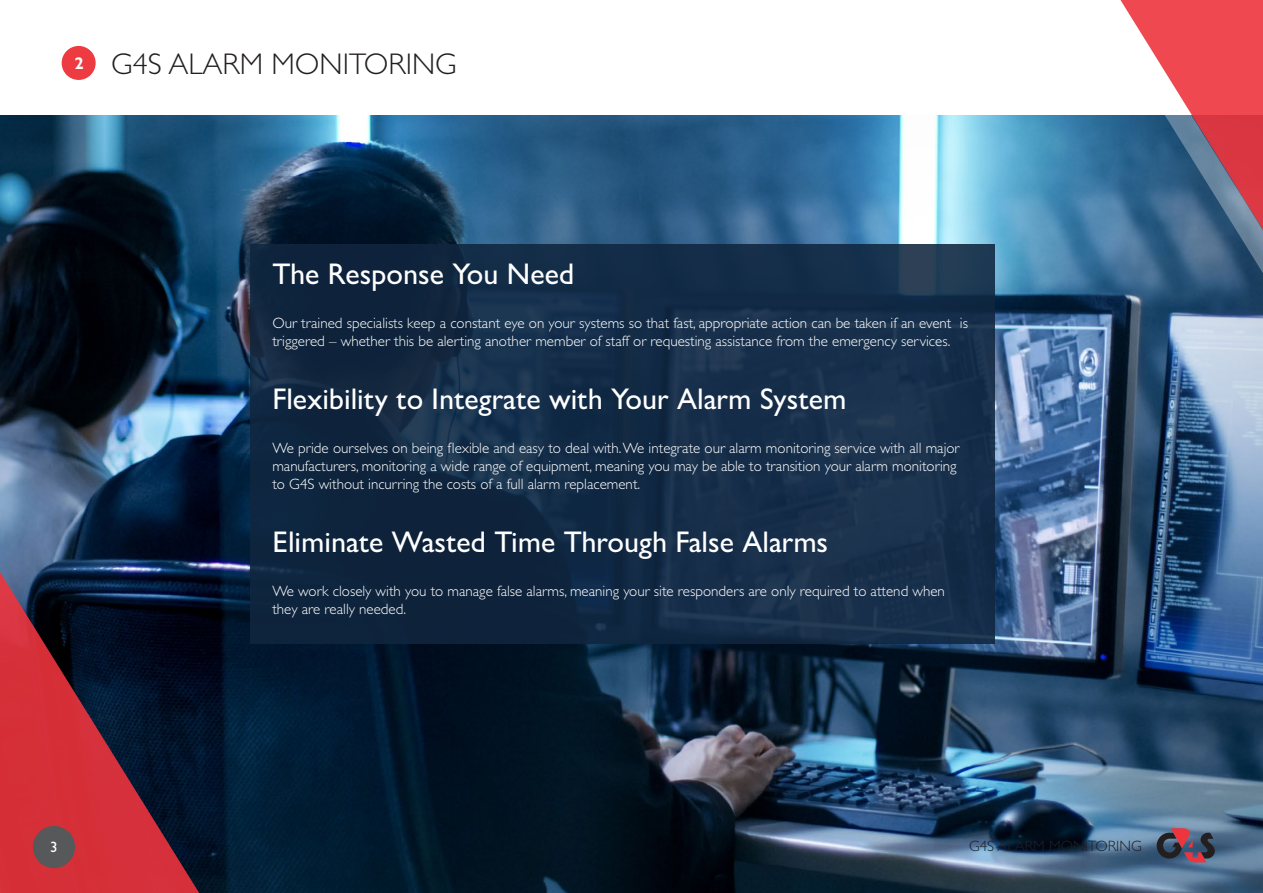
<style>
.page{position:relative;width:1263px;height:893px;background:#fff}
.page>*{position:absolute;margin:0;border:0;box-sizing:border-box;transform-origin:0 0}
.Body_Text_Heading{font:500 30px "Gill Sans Nova";color:#fff}
.t1{font:300 30px "Gill Sans Std";color:#231f20}
.t2{font:700 16.95px "Gill Sans Std";color:#fff}
.t3{font:300 15px/18px "Gill Sans Std";color:#fff}
.t4{font:300 15px "Gill Sans Std";color:#231f20}
.red_bullet{font:15px "Gill Sans Std";color:#fff}
</style>
<div class="page">
<img style="left:0;top:116px;width:1263px;height:777px">
<svg style="left:251px;top:245px;width:744px;height:399px;fill:#132b47"></svg>
<svg style="left:959px;top:0;width:304px;height:302px"></svg>
<svg style="left:0;top:476px;width:226px;height:417px"></svg>
<svg style="left:1157px;top:828px;width:58px;height:34px"></svg>
<div style="left:33px;top:826px;width:42px;height:42px;background:#57585a;border-radius:50%"></div>
<div style="left:62px;top:46px;width:34px;height:34px;background:#ee3a41;border-radius:50%"></div>
<p class="t2" style="left:74px;top:53px;width:11px">2</p>
<p class="t1" style="left:111px;top:48px;width:347px">G4S ALARM MONITORING</p>
<p class="Body_Text_Heading" style="left:272px;top:255px;width:304px">The Response You Need</p>
<p class="t3" style="left:272px;top:314px;width:697px">Our trained specialists keep a constant eye on your systems so that fast, appropriate action can be taken if an event is triggered – whether this be alerting another member of staff or requesting assistance from the emergency services.</p>
<p class="Body_Text_Heading" style="left:272px;top:380px;width:575px">Flexibility to Integrate with Your Alarm System</p>
<p class="t3" style="left:272px;top:439px;width:689px">We pride ourselves on being flexible and easy to deal with. We integrate our alarm monitoring service with all major manufacturers, monitoring a wide range of equipment, meaning you may be able to transition your alarm monitoring to G4S without incurring the costs of a full alarm replacement.</p>
<p class="Body_Text_Heading" style="left:272px;top:523px;width:557px">Eliminate Wasted Time Through False Alarms</p>
<p class="t3" style="left:272px;top:582px;width:674px">We work closely with you to manage false alarms, meaning your site responders are only required to attend when they are really needed.</p>
<p class="red_bullet" style="left:50px;top:838px;width:9px">3</p>
<p class="t4" style="left:969px;top:837px;width:174px">G4S ALARM MONITORING</p>
</div>
